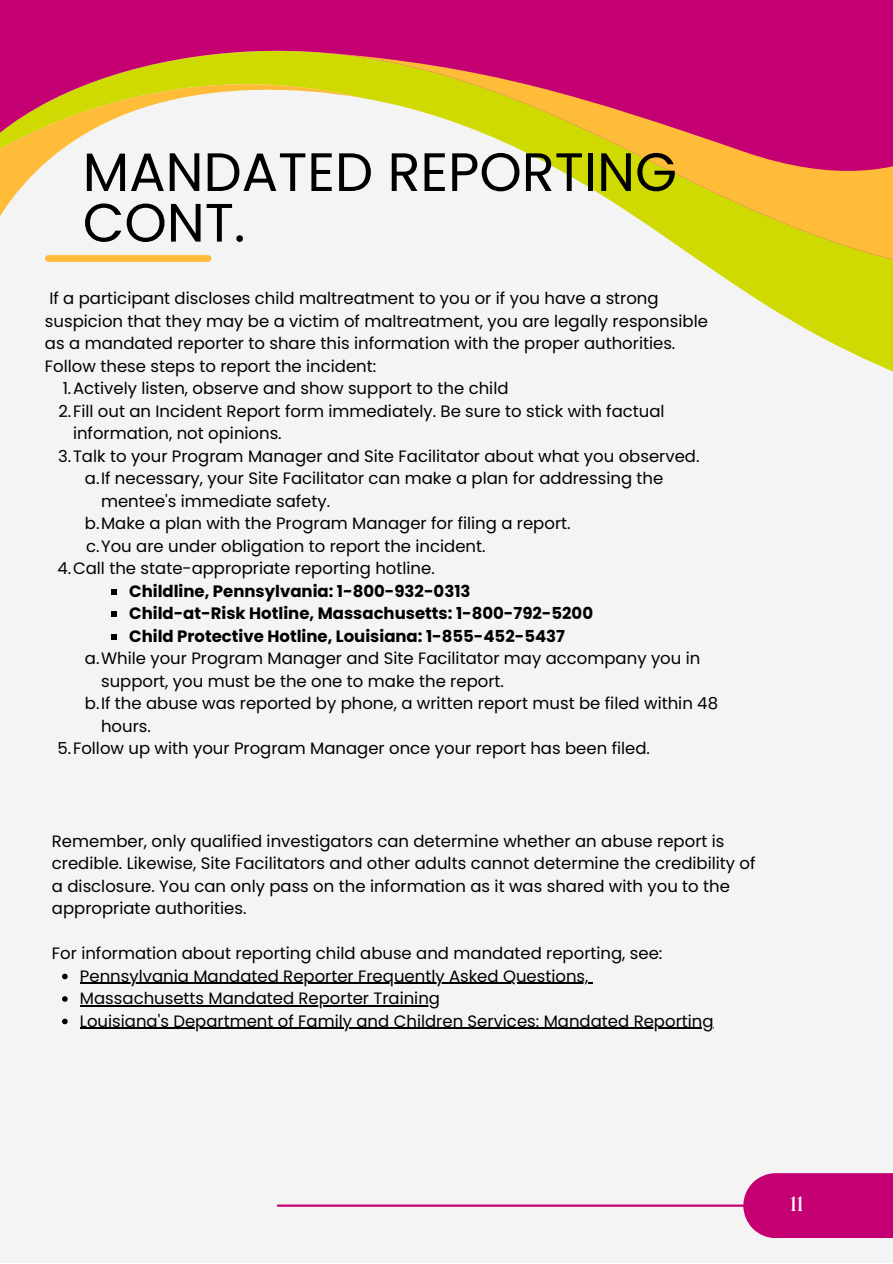
<style>
.page{position:relative;width:893px;height:1264px;background:#fff}
.page>*{position:absolute;margin:0;border:0;box-sizing:border-box;transform-origin:0 0}
.t1{font:54px/50.6px "Poppins";color:#000}
.t2{font:700 21px "The Seasons";color:#fff}
.t3{font:16.5px/22.5px "Poppins";color:#000}
.t4{font:700 16.5px "Poppins";color:#000}
</style>
<div class="page">
<div style="left:0;top:0;width:892px;height:1262px;background:#f4f4f4"></div>
<svg style="left:710px;top:268px;width:182px;height:103px;fill:#cfda03"></svg>
<div style="left:0;top:0;width:892px;height:53px;background:#c50072"></div>
<svg style="left:0;top:41px;width:363px;height:221px"></svg>
<svg style="left:323px;top:53px;width:569px;height:215px"></svg>
<div style="left:743px;top:1173px;width:149px;height:64px;background:#c50072"></div>
<div style="left:48px;top:255px;width:160px;height:7px;background:#ffbc39"></div>
<hr style="left:278px;top:1204px;width:479px;height:2px;background:#c50072">
<svg style="left:111px;top:589px;width:6px;height:5px"></svg>
<svg style="left:111px;top:611px;width:6px;height:6px"></svg>
<svg style="left:111px;top:634px;width:6px;height:5px"></svg>
<svg style="left:62px;top:973px;width:6px;height:6px"></svg>
<hr style="left:80px;top:982px;width:508px;height:1px;background:#000">
<svg style="left:62px;top:996px;width:6px;height:5px"></svg>
<hr style="left:80px;top:1005px;width:360px;height:1px;background:#000">
<svg style="left:62px;top:1018px;width:6px;height:6px"></svg>
<hr style="left:80px;top:1027px;width:633px;height:1px;background:#000">
<p class="t1" style="left:83px;top:147px;width:596px">MANDATED REPORTING<br>CONT.</p>
<p class="t3" style="left:45px;top:287px;width:664px">If a participant discloses child maltreatment to you or if you have a strong suspicion that they may be a victim of maltreatment, you are legally responsible as a mandated reporter to share this information with the proper authorities.</p>
<p class="t3" style="left:45px;top:355px;width:333px">Follow these steps to report the incident:</p>
<p class="t3" style="left:63px;top:377px;width:447px">1.Actively listen, observe and show support to the child</p>
<p class="t3" style="left:73px;top:400px;width:593px;text-indent:-15px">2.Fill out an Incident Report form immediately. Be sure to stick with factual information, not opinions.</p>
<p class="t3" style="left:58px;top:445px;width:642px">3.Talk to your Program Manager and Site Facilitator about what you observed.</p>
<p class="t3" style="left:101px;top:467px;width:563px;text-indent:-16px">a.If necessary, your Site Facilitator can make a plan for addressing the mentee's immediate safety.</p>
<p class="t3" style="left:85px;top:512px;width:487px">b.Make a plan with the Program Manager for filing a report.</p>
<p class="t3" style="left:86px;top:535px;width:401px">c.You are under obligation to report the incident.</p>
<p class="t3" style="left:58px;top:557px;width:378px">4.Call the state-appropriate reporting hotline.</p>
<p class="t4" style="left:129px;top:579px;width:343px">Childline, Pennsylvania: 1-800-932-0313</p>
<p class="t4" style="left:129px;top:602px;width:465px">Child-at-Risk Hotline, Massachusetts: 1-800-792-5200</p>
<p class="t4" style="left:129px;top:624px;width:437px">Child Protective Hotline, Louisiana: 1-855-452-5437</p>
<p class="t3" style="left:101px;top:647px;width:600px;text-indent:-16px">a.While your Program Manager and Site Facilitator may accompany you in support, you must be the one to make the report.</p>
<p class="t3" style="left:101px;top:692px;width:618px;text-indent:-16px">b.If the abuse was reported by phone, a written report must be filed within 48 hours.</p>
<p class="t3" style="left:58px;top:737px;width:594px">5.Follow up with your Program Manager once your report has been filed.</p>
<p class="t3" style="left:52px;top:829px;width:705px">Remember, only qualified investigators can determine whether an abuse report is credible. Likewise, Site Facilitators and other adults cannot determine the credibility of a disclosure. You can only pass on the information as it was shared with you to the appropriate authorities.</p>
<p class="t3" style="left:52px;top:942px;width:612px">For information about reporting child abuse and mandated reporting, see:</p>
<p class="t3" style="left:80px;top:964px;width:510px">Pennsylvania Mandated Reporter Frequently Asked Questions,</p>
<p class="t3" style="left:80px;top:987px;width:361px">Massachusetts Mandated Reporter Training</p>
<p class="t3" style="left:80px;top:1009px;width:635px">Louisiana's Department of Family and Children Services: Mandated Reporting</p>
<p class="t2" style="left:790px;top:1194px;width:15px">11</p>
</div>
